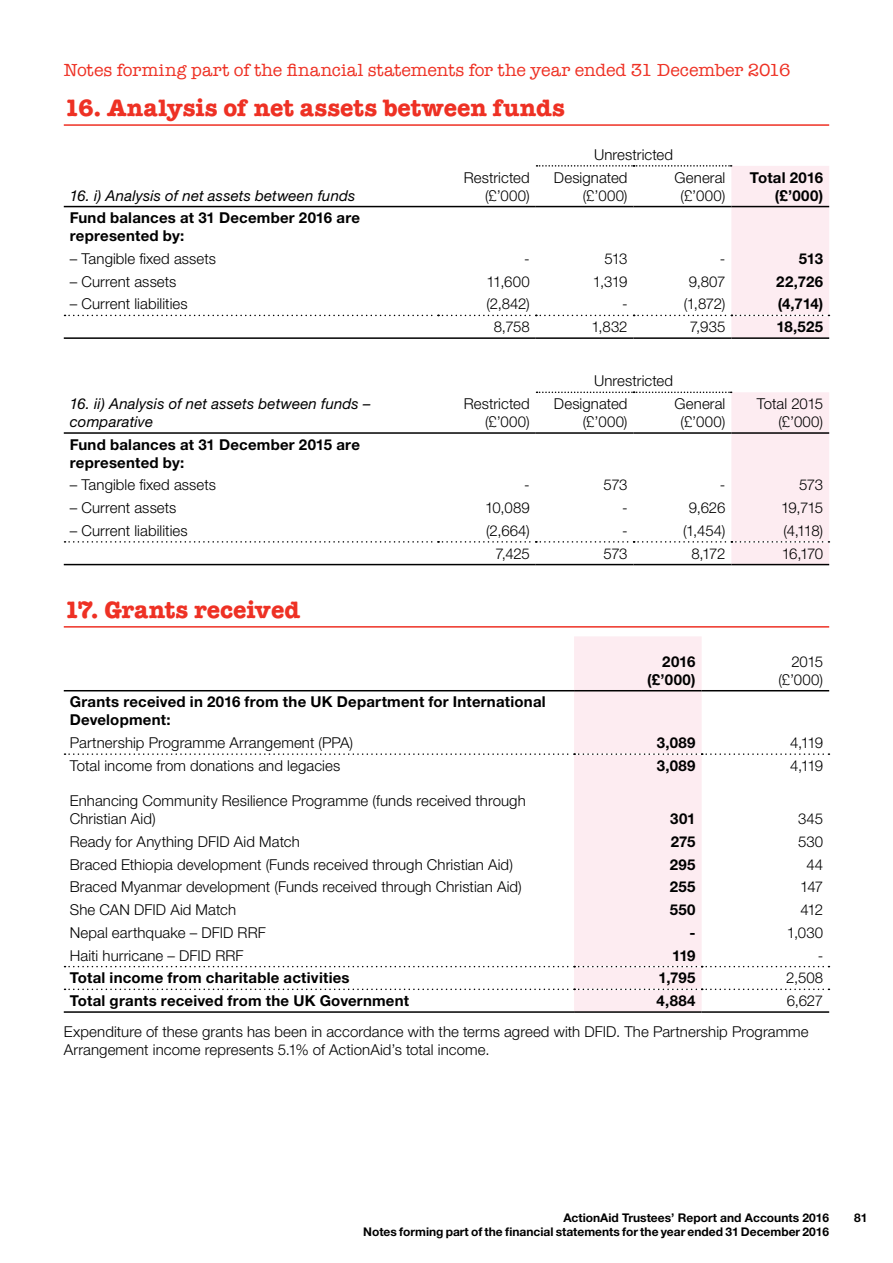
<style>
.page{position:relative;width:893px;height:1263px;background:#fff}
.page>*{position:absolute;margin:0;border:0;box-sizing:border-box;transform-origin:0 0}
.t1{font:700 24px "American Typewriter";color:#ee3124}
.t2{font:18px "American Typewriter";letter-spacing:-.005em;color:#ee3124}
.t3{font:300 15px/18px "Helvetica Neue LT Pro";letter-spacing:.005em;color:#000;text-align:right}
.t4{font:700 15px/18px "Helvetica Neue LT Pro";letter-spacing:.015em;color:#000}
.t5{font:italic 15px/18px "Helvetica Neue LT Pro";letter-spacing:.01em;color:#000}
.t6{font:700 12px/14.4px "Helvetica Neue LT Pro";color:#000;text-align:right}
</style>
<div class="page">
<hr style="left:64px;top:124px;width:765px;height:2px;background:#ee3124">
<hr style="left:64px;top:626px;width:765px;height:2px;background:#ee3124">
<hr style="left:64px;top:337px;width:374px;height:2px;background:#000">
<hr style="left:438px;top:337px;width:98px;height:2px;background:#000">
<hr style="left:536px;top:337px;width:98px;height:2px;background:#000">
<hr style="left:634px;top:337px;width:97px;height:2px;background:#000">
<hr style="left:731px;top:337px;width:98px;height:2px;background:#000">
<hr style="left:64px;top:206px;width:374px;height:1px;background:#000">
<svg style="left:65px;top:165px;width:764px;height:173px"></svg>
<hr style="left:64px;top:564px;width:374px;height:1px;background:#000">
<hr style="left:64px;top:432px;width:374px;height:2px;background:#000">
<svg style="left:65px;top:392px;width:764px;height:173px"></svg>
<hr style="left:438px;top:432px;width:98px;height:2px;background:#000">
<hr style="left:536px;top:432px;width:98px;height:2px;background:#000">
<hr style="left:634px;top:432px;width:97px;height:2px;background:#000">
<hr style="left:731px;top:432px;width:98px;height:2px;background:#000">
<div style="left:574px;top:636px;width:128px;height:375px;background:#fdecf1"></div>
<hr style="left:64px;top:690px;width:510px;height:1px;background:#000">
<hr style="left:574px;top:690px;width:128px;height:1px;background:#000">
<hr style="left:702px;top:690px;width:127px;height:1px;background:#000">
<hr style="left:64px;top:1011px;width:510px;height:2px;background:#000">
<hr style="left:574px;top:1011px;width:128px;height:2px;background:#000">
<hr style="left:702px;top:1011px;width:127px;height:2px;background:#000">
<svg style="left:65px;top:753px;width:764px;height:2px"></svg>
<svg style="left:65px;top:966px;width:764px;height:1px"></svg>
<svg style="left:65px;top:988px;width:764px;height:2px"></svg>
<p class="t2" style="left:64px;top:56px;width:728px">Notes forming part of the financial statements for the year ended 31 December 2016</p>
<h1 class="t1" style="left:64px;top:94px;width:503px">16. Analysis of net assets between funds</h1>
<p class="t3" style="left:594px;top:145px;width:81px">Unrestricted</p>
<p class="t5" style="left:70px;top:186px;width:287px">16. i) Analysis of net assets between funds</p>
<p class="t3" style="left:464px;top:168px;width:68px">Restricted (£’000)</p>
<p class="t3" style="left:554px;top:168px;width:75px">Designated (£’000)</p>
<p class="t3" style="left:675px;top:168px;width:52px;text-align:center">General (£’000)</p>
<p class="t4" style="left:750px;top:168px;width:75px;text-align:right">Total 2016 (£’000)</p>
<p class="t4" style="left:70px;top:208px;width:292px">Fund balances at 31 December 2016 are represented by:</p>
<p class="t3" style="left:70px;top:249px;width:148px">– Tangible fixed assets</p>
<p class="t3" style="left:524px;top:249px;width:7px">-</p>
<p class="t3" style="left:605px;top:249px;width:24px">513</p>
<p class="t3" style="left:720px;top:249px;width:7px">-</p>
<p class="t4" style="left:799px;top:249px;width:26px">513</p>
<p class="t3" style="left:70px;top:272px;width:108px">– Current assets</p>
<p class="t3" style="left:486px;top:272px;width:45px">11,600</p>
<p class="t3" style="left:593px;top:272px;width:36px">1,319</p>
<p class="t3" style="left:689px;top:272px;width:38px">9,807</p>
<p class="t4" style="left:776px;top:272px;width:48px">22,726</p>
<p class="t3" style="left:70px;top:295px;width:119px">– Current liabilities</p>
<p class="t3" style="left:487px;top:295px;width:45px">(2,842)</p>
<p class="t3" style="left:622px;top:295px;width:7px">-</p>
<p class="t3" style="left:684px;top:295px;width:43px">(1,872)</p>
<p class="t4" style="left:778px;top:295px;width:47px">(4,714)</p>
<p class="t3" style="left:494px;top:317px;width:38px">8,758</p>
<p class="t3" style="left:591px;top:317px;width:38px">1,832</p>
<p class="t3" style="left:690px;top:317px;width:37px">7,935</p>
<p class="t4" style="left:776px;top:317px;width:48px">18,525</p>
<p class="t3" style="left:594px;top:372px;width:81px">Unrestricted</p>
<p class="t5" style="left:70px;top:394px;width:302px">16. ii) Analysis of net assets between funds – comparative</p>
<p class="t3" style="left:464px;top:394px;width:68px">Restricted (£’000)</p>
<p class="t3" style="left:554px;top:394px;width:75px">Designated (£’000)</p>
<p class="t3" style="left:675px;top:394px;width:52px;text-align:center">General (£’000)</p>
<p class="t3" style="left:757px;top:394px;width:68px">Total 2015 (£’000)</p>
<p class="t4" style="left:70px;top:435px;width:292px">Fund balances at 31 December 2015 are represented by:</p>
<p class="t3" style="left:70px;top:476px;width:148px">– Tangible fixed assets</p>
<p class="t3" style="left:524px;top:476px;width:7px">-</p>
<p class="t3" style="left:603px;top:476px;width:26px">573</p>
<p class="t3" style="left:720px;top:476px;width:7px">-</p>
<p class="t3" style="left:799px;top:476px;width:26px">573</p>
<p class="t3" style="left:70px;top:498px;width:108px">– Current assets</p>
<p class="t3" style="left:485px;top:498px;width:46px">10,089</p>
<p class="t3" style="left:622px;top:498px;width:7px">-</p>
<p class="t3" style="left:689px;top:498px;width:38px">9,626</p>
<p class="t3" style="left:781px;top:498px;width:44px">19,715</p>
<p class="t3" style="left:70px;top:521px;width:119px">– Current liabilities</p>
<p class="t3" style="left:486px;top:521px;width:45px">(2,664)</p>
<p class="t3" style="left:622px;top:521px;width:7px">-</p>
<p class="t3" style="left:683px;top:521px;width:44px">(1,454)</p>
<p class="t3" style="left:784px;top:521px;width:41px">(4,118)</p>
<p class="t3" style="left:495px;top:544px;width:36px">7,425</p>
<p class="t3" style="left:603px;top:544px;width:26px">573</p>
<p class="t3" style="left:691px;top:544px;width:36px">8,172</p>
<p class="t3" style="left:782px;top:544px;width:43px">16,170</p>
<h1 class="t1" style="left:64px;top:595px;width:238px">17. Grants received</h1>
<p class="t4" style="left:647px;top:652px;width:50px;text-align:right">2016 (£’000)</p>
<p class="t3" style="left:778px;top:652px;width:46px">2015 (£’000)</p>
<p class="t4" style="left:70px;top:693px;width:477px">Grants received in 2016 from the UK Department for International<br>Development:</p>
<p class="t3" style="left:70px;top:733px;width:285px">Partnership Programme Arrangement (PPA)</p>
<p class="t4" style="left:657px;top:733px;width:40px">3,089</p>
<p class="t3" style="left:790px;top:733px;width:34px">4,119</p>
<p class="t3" style="left:70px;top:756px;width:272px">Total income from donations and legacies</p>
<p class="t4" style="left:657px;top:756px;width:40px">3,089</p>
<p class="t3" style="left:790px;top:756px;width:34px">4,119</p>
<p class="t3" style="left:70px;top:792px;width:457px;text-align:left">Enhancing Community Resilience Programme (funds received through<br>Christian Aid)</p>
<p class="t4" style="left:670px;top:809px;width:27px">301</p>
<p class="t3" style="left:798px;top:810px;width:27px">345</p>
<p class="t3" style="left:70px;top:832px;width:231px">Ready for Anything DFID Aid Match</p>
<p class="t4" style="left:671px;top:832px;width:26px">275</p>
<p class="t3" style="left:798px;top:832px;width:27px">530</p>
<p class="t3" style="left:70px;top:855px;width:445px">Braced Ethiopia development (Funds received through Christian Aid)</p>
<p class="t4" style="left:670px;top:855px;width:27px">295</p>
<p class="t3" style="left:806px;top:855px;width:18px">44</p>
<p class="t3" style="left:70px;top:878px;width:454px">Braced Myanmar development (Funds received through Christian Aid)</p>
<p class="t4" style="left:670px;top:878px;width:27px">255</p>
<p class="t3" style="left:800px;top:878px;width:25px">147</p>
<p class="t3" style="left:70px;top:900px;width:168px">She CAN DFID Aid Match</p>
<p class="t4" style="left:670px;top:900px;width:27px">550</p>
<p class="t3" style="left:800px;top:900px;width:24px">412</p>
<p class="t3" style="left:70px;top:923px;width:198px">Nepal earthquake – DFID RRF</p>
<p class="t4" style="left:689px;top:923px;width:8px">-</p>
<p class="t3" style="left:787px;top:923px;width:38px">1,030</p>
<p class="t3" style="left:70px;top:946px;width:175px">Haiti hurricane – DFID RRF</p>
<p class="t4" style="left:672px;top:946px;width:25px">119</p>
<p class="t3" style="left:818px;top:946px;width:7px">-</p>
<p class="t4" style="left:70px;top:968px;width:281px">Total income from charitable activities</p>
<p class="t4" style="left:658px;top:968px;width:39px">1,795</p>
<p class="t3" style="left:786px;top:969px;width:38px">2,508</p>
<p class="t4" style="left:70px;top:991px;width:341px">Total grants received from the UK Government</p>
<p class="t4" style="left:657px;top:991px;width:41px">4,884</p>
<p class="t3" style="left:64px;top:985px;width:761px;line-height:30.8px;text-align:left;text-indent:723px">6,627<br>Expenditure of these grants has been in accordance with the terms agreed with DFID. The Partnership Programme</p>
<p class="t3" style="left:64px;top:1040px;width:427px">Arrangement income represents 5.1% of ActionAid’s total income.</p>
<p class="t6" style="left:363px;top:1210px;width:468px">ActionAid Trustees’ Report and Accounts 2016<br>Notes forming part of the financial statements for the year ended 31 December 2016</p>
<p class="t6" style="left:854px;top:1210px;width:15px">81</p>
</div>
